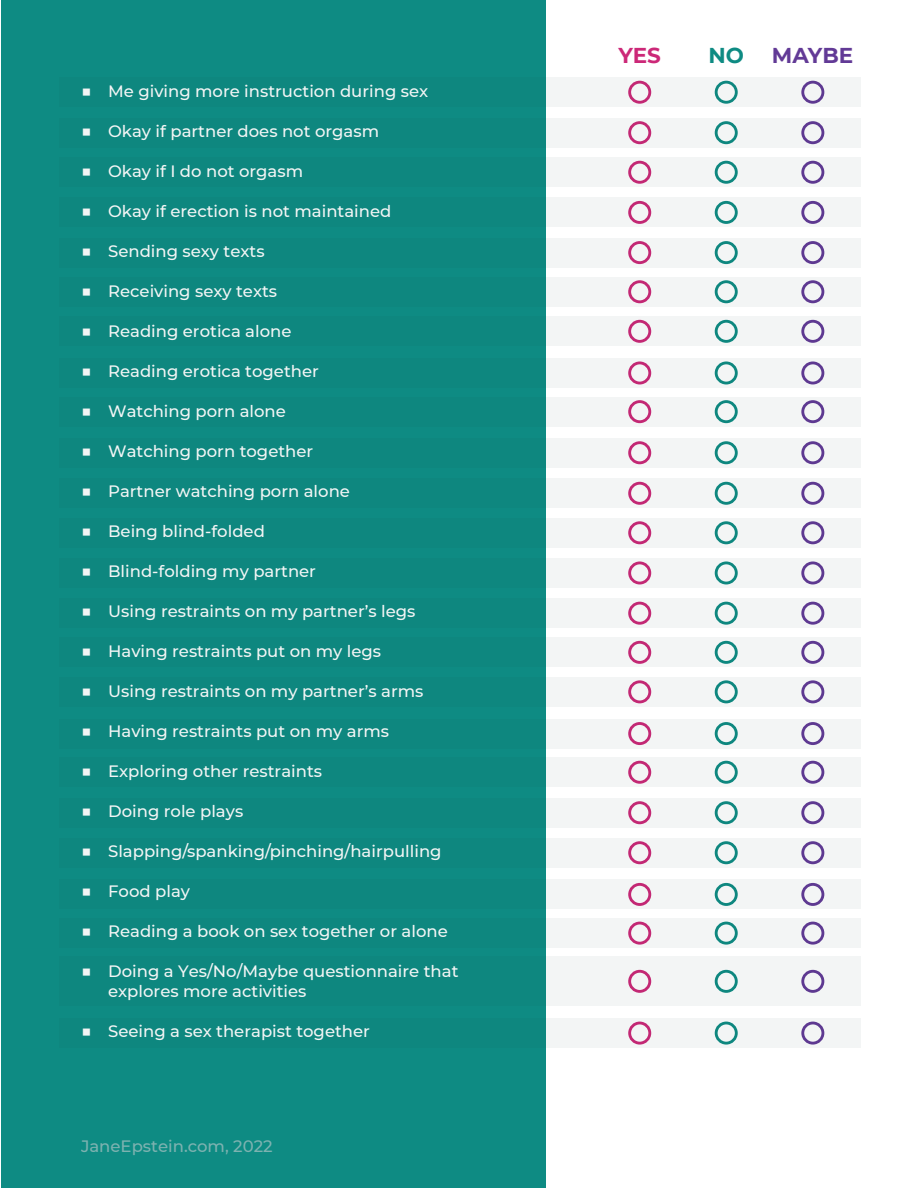
<style>
.page{position:relative;width:918px;height:1188px;background:#fff}
.page>*{position:absolute;margin:0;border:0;box-sizing:border-box;transform-origin:0 0}
.t1{font:700 21.45px "Montserrat";letter-spacing:-.005em;color:#623a96}
.t2{font:700 21.45px "Montserrat";color:#cc2878}
.t3{font:700 21.45px "Montserrat";color:#0e8b83}
.t4{font:500 16.5px/19.8px "Montserrat";color:#fff}
.t5{font:500 16.5px "Montserrat";color:#7db2b0}
.s1{font-size:18px}
</style>
<div class="page">
<div style="left:1px;top:0;width:544px;height:1187px;background:#0e8b83"></div>
<svg style="left:545px;top:118px;width:316px;height:29px;fill:#f3f5f5"></svg>
<svg style="left:545px;top:479px;width:316px;height:29px;fill:#f3f5f5"></svg>
<svg style="left:545px;top:77px;width:316px;height:30px;fill:#f3f5f5"></svg>
<svg style="left:545px;top:438px;width:316px;height:30px;fill:#f3f5f5"></svg>
<svg style="left:545px;top:277px;width:316px;height:30px;fill:#f3f5f5"></svg>
<svg style="left:545px;top:638px;width:316px;height:29px;fill:#f3f5f5"></svg>
<svg style="left:545px;top:157px;width:316px;height:30px;fill:#f3f5f5"></svg>
<svg style="left:545px;top:518px;width:316px;height:30px;fill:#f3f5f5"></svg>
<svg style="left:545px;top:317px;width:316px;height:29px;fill:#f3f5f5"></svg>
<svg style="left:545px;top:677px;width:316px;height:30px;fill:#f3f5f5"></svg>
<svg style="left:545px;top:838px;width:316px;height:30px;fill:#f3f5f5"></svg>
<svg style="left:545px;top:198px;width:316px;height:29px;fill:#f3f5f5"></svg>
<svg style="left:545px;top:558px;width:316px;height:30px;fill:#f3f5f5"></svg>
<svg style="left:545px;top:358px;width:316px;height:30px;fill:#f3f5f5"></svg>
<svg style="left:545px;top:719px;width:316px;height:29px;fill:#f3f5f5"></svg>
<svg style="left:545px;top:880px;width:316px;height:29px;fill:#f3f5f5"></svg>
<svg style="left:545px;top:1018px;width:316px;height:30px;fill:#f3f5f5"></svg>
<svg style="left:545px;top:238px;width:316px;height:29px;fill:#f3f5f5"></svg>
<svg style="left:545px;top:598px;width:316px;height:30px;fill:#f3f5f5"></svg>
<svg style="left:545px;top:397px;width:316px;height:29px;fill:#f3f5f5"></svg>
<svg style="left:545px;top:757px;width:316px;height:30px;fill:#f3f5f5"></svg>
<svg style="left:545px;top:918px;width:316px;height:30px;fill:#f3f5f5"></svg>
<svg style="left:545px;top:798px;width:316px;height:29px;fill:#f3f5f5"></svg>
<div style="left:545px;top:956px;width:316px;height:50px;background:#f3f5f5"></div>
<p class="t4" style="left:81px;top:80px;width:349px"><span class="s1">■</span> Me giving more instruction during sex</p>
<p class="t4" style="left:81px;top:120px;width:299px"><span class="s1">■</span> Okay if partner does not orgasm</p>
<p class="t4" style="left:81px;top:160px;width:224px"><span class="s1">■</span> Okay if I do not orgasm</p>
<p class="t4" style="left:81px;top:200px;width:312px"><span class="s1">■</span> Okay if erection is not maintained</p>
<p class="t4" style="left:81px;top:240px;width:185px"><span class="s1">■</span> Sending sexy texts</p>
<p class="t4" style="left:81px;top:280px;width:198px"><span class="s1">■</span> Receiving sexy texts</p>
<p class="t4" style="left:81px;top:320px;width:212px"><span class="s1">■</span> Reading erotica alone</p>
<p class="t4" style="left:81px;top:360px;width:239px"><span class="s1">■</span> Reading erotica together</p>
<p class="t4" style="left:81px;top:400px;width:206px"><span class="s1">■</span> Watching porn alone</p>
<p class="t4" style="left:81px;top:440px;width:234px"><span class="s1">■</span> Watching porn together</p>
<p class="t4" style="left:81px;top:480px;width:270px"><span class="s1">■</span> Partner watching porn alone</p>
<p class="t4" style="left:81px;top:520px;width:185px"><span class="s1">■</span> Being blind-folded</p>
<p class="t4" style="left:81px;top:560px;width:236px"><span class="s1">■</span> Blind-folding my partner</p>
<p class="t4" style="left:81px;top:600px;width:336px"><span class="s1">■</span> Using restraints on my partner’s legs</p>
<p class="t4" style="left:81px;top:640px;width:301px"><span class="s1">■</span> Having restraints put on my legs</p>
<p class="t4" style="left:81px;top:680px;width:344px"><span class="s1">■</span> Using restraints on my partner’s arms</p>
<p class="t4" style="left:81px;top:720px;width:309px"><span class="s1">■</span> Having restraints put on my arms</p>
<p class="t4" style="left:81px;top:761px;width:242px"><span class="s1">■</span> Exploring other restraints</p>
<p class="t4" style="left:81px;top:801px;width:164px"><span class="s1">■</span> Doing role plays</p>
<p class="t4" style="left:81px;top:841px;width:362px"><span class="s1">■</span> Slapping/spanking/pinching/hairpulling</p>
<p class="t4" style="left:81px;top:881px;width:110px"><span class="s1">■</span> Food play</p>
<p class="t4" style="left:81px;top:921px;width:368px"><span class="s1">■</span> Reading a book on sex together or alone</p>
<p class="t4" style="left:108px;top:961px;width:352px;text-indent:-27px"><span class="s1">■</span> Doing a Yes/No/Maybe questionnaire that explores more activities</p>
<p class="t4" style="left:81px;top:1020px;width:290px"><span class="s1">■</span> Seeing a sex therapist together</p>
<p class="t5" style="left:81px;top:1135px;width:193px">JaneEpstein.com, 2022</p>
<h1 class="t2" style="left:618px;top:40px;width:44px">YES</h1>
<h1 class="t3" style="left:708px;top:40px;width:37px">NO</h1>
<h1 class="t1" style="left:772px;top:40px;width:83px">MAYBE</h1>
</div>
